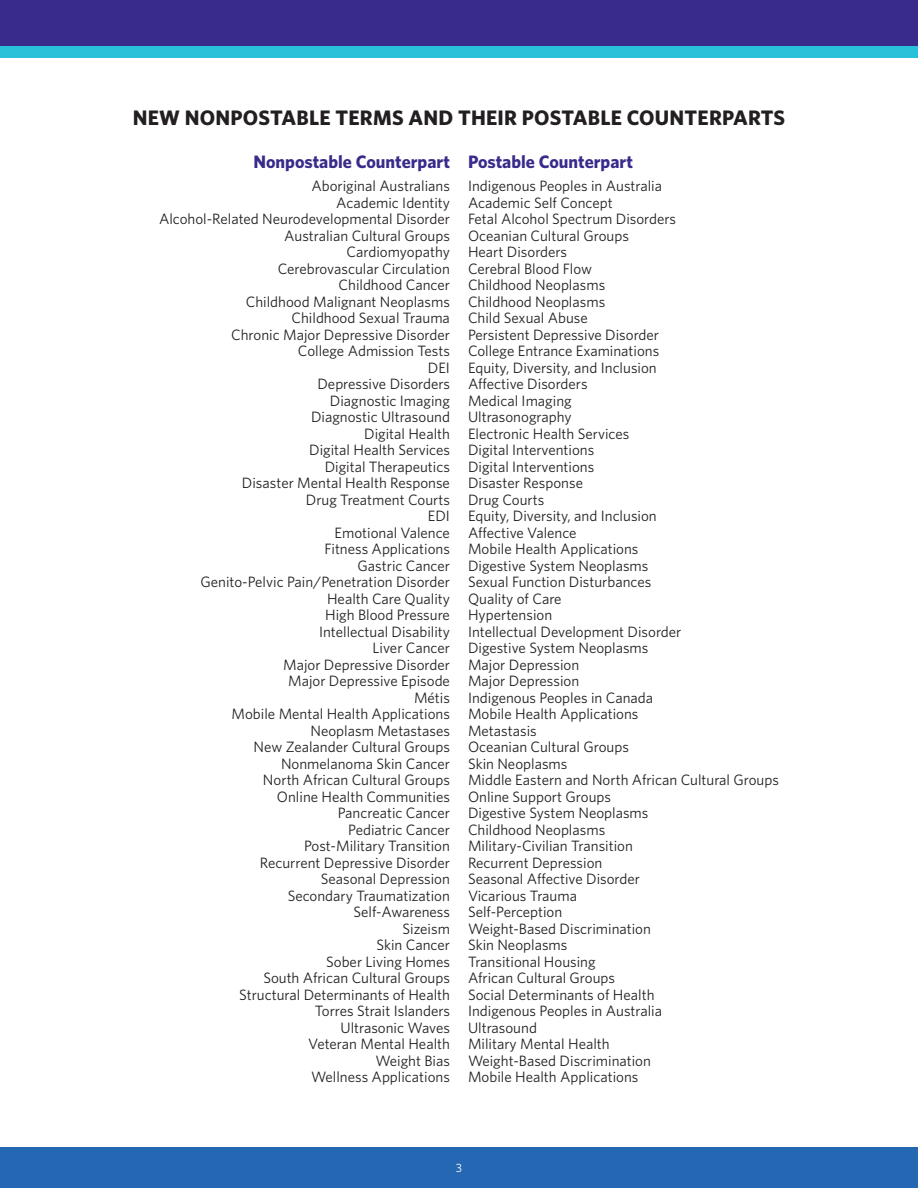
<style>
.page{position:relative;width:918px;height:1188px;background:#fff}
.page>*{position:absolute;margin:0;border:0;box-sizing:border-box;transform-origin:0 0}
.t1{font:700 21px "Whitney";letter-spacing:.01em;color:#231f20}
.H3-LEFT{font:700 18px "Whitney";color:#382b8b}
.Term-SMALLER{font:15px "Whitney";color:#231f20}
.t2{font:12px "Whitney";color:#fff}
</style>
<div class="page">
<div style="left:0;top:1148px;width:918px;height:40px;background:#2667b3"></div>
<div style="left:0;top:0;width:918px;height:46px;background:#382b8b"></div>
<div style="left:0;top:46px;width:918px;height:12px;background:#29c0da"></div>
<h2 class="t1" style="left:133px;top:103px;width:654px">NEW NONPOSTABLE TERMS AND THEIR POSTABLE COUNTERPARTS</h2>
<p class="H3-LEFT" style="left:253px;top:150px;width:198px">Nonpostable Counterpart</p>
<p class="Term-SMALLER" style="left:311px;top:176px;width:140px">Aboriginal Australians</p>
<p class="Term-SMALLER" style="left:336px;top:193px;width:115px">Academic Identity</p>
<p class="Term-SMALLER" style="left:159px;top:209px;width:292px">Alcohol-Related Neurodevelopmental Disorder</p>
<p class="Term-SMALLER" style="left:284px;top:226px;width:167px">Australian Cultural Groups</p>
<p class="Term-SMALLER" style="left:347px;top:242px;width:105px">Cardiomyopathy</p>
<p class="Term-SMALLER" style="left:278px;top:259px;width:174px">Cerebrovascular Circulation</p>
<p class="Term-SMALLER" style="left:339px;top:275px;width:113px">Childhood Cancer</p>
<p class="Term-SMALLER" style="left:246px;top:292px;width:206px">Childhood Malignant Neoplasms</p>
<p class="Term-SMALLER" style="left:292px;top:308px;width:160px">Childhood Sexual Trauma</p>
<p class="Term-SMALLER" style="left:231px;top:325px;width:220px">Chronic Major Depressive Disorder</p>
<p class="Term-SMALLER" style="left:298px;top:341px;width:154px">College Admission Tests</p>
<p class="Term-SMALLER" style="left:428px;top:358px;width:24px">DEI</p>
<p class="Term-SMALLER" style="left:317px;top:374px;width:134px">Depressive Disorders</p>
<p class="Term-SMALLER" style="left:330px;top:391px;width:122px">Diagnostic Imaging</p>
<p class="Term-SMALLER" style="left:311px;top:407px;width:140px">Diagnostic Ultrasound</p>
<p class="Term-SMALLER" style="left:364px;top:424px;width:87px">Digital Health</p>
<p class="Term-SMALLER" style="left:309px;top:440px;width:142px">Digital Health Services</p>
<p class="Term-SMALLER" style="left:325px;top:457px;width:127px">Digital Therapeutics</p>
<p class="Term-SMALLER" style="left:242px;top:473px;width:210px">Disaster Mental Health Response</p>
<p class="Term-SMALLER" style="left:306px;top:490px;width:146px">Drug Treatment Courts</p>
<p class="Term-SMALLER" style="left:428px;top:506px;width:24px">EDI</p>
<p class="Term-SMALLER" style="left:335px;top:523px;width:117px">Emotional Valence</p>
<p class="Term-SMALLER" style="left:325px;top:539px;width:127px">Fitness Applications</p>
<p class="Term-SMALLER" style="left:358px;top:556px;width:94px">Gastric Cancer</p>
<p class="Term-SMALLER" style="left:200px;top:572px;width:251px">Genito-Pelvic Pain/Penetration Disorder</p>
<p class="Term-SMALLER" style="left:327px;top:589px;width:124px">Health Care Quality</p>
<p class="Term-SMALLER" style="left:325px;top:605px;width:126px">High Blood Pressure</p>
<p class="Term-SMALLER" style="left:319px;top:622px;width:132px">Intellectual Disability</p>
<p class="Term-SMALLER" style="left:373px;top:638px;width:79px">Liver Cancer</p>
<p class="Term-SMALLER" style="left:283px;top:655px;width:168px">Major Depressive Disorder</p>
<p class="Term-SMALLER" style="left:288px;top:671px;width:163px">Major Depressive Episode</p>
<p class="Term-SMALLER" style="left:414px;top:688px;width:37px">Métis</p>
<p class="Term-SMALLER" style="left:232px;top:704px;width:220px">Mobile Mental Health Applications</p>
<p class="Term-SMALLER" style="left:311px;top:721px;width:141px">Neoplasm Metastases</p>
<p class="Term-SMALLER" style="left:254px;top:737px;width:198px">New Zealander Cultural Groups</p>
<p class="Term-SMALLER" style="left:281px;top:754px;width:170px">Nonmelanoma Skin Cancer</p>
<p class="Term-SMALLER" style="left:263px;top:770px;width:189px">North African Cultural Groups</p>
<p class="Term-SMALLER" style="left:277px;top:787px;width:175px">Online Health Communities</p>
<p class="Term-SMALLER" style="left:338px;top:803px;width:114px">Pancreatic Cancer</p>
<p class="Term-SMALLER" style="left:348px;top:820px;width:103px">Pediatric Cancer</p>
<p class="Term-SMALLER" style="left:304px;top:836px;width:147px">Post-Military Transition</p>
<p class="Term-SMALLER" style="left:260px;top:853px;width:192px">Recurrent Depressive Disorder</p>
<p class="Term-SMALLER" style="left:321px;top:869px;width:131px">Seasonal Depression</p>
<p class="Term-SMALLER" style="left:288px;top:886px;width:164px">Secondary Traumatization</p>
<p class="Term-SMALLER" style="left:354px;top:902px;width:98px">Self-Awareness</p>
<p class="Term-SMALLER" style="left:403px;top:919px;width:49px">Sizeism</p>
<p class="Term-SMALLER" style="left:376px;top:935px;width:75px">Skin Cancer</p>
<p class="Term-SMALLER" style="left:326px;top:952px;width:125px">Sober Living Homes</p>
<p class="Term-SMALLER" style="left:263px;top:968px;width:188px">South African Cultural Groups</p>
<p class="Term-SMALLER" style="left:239px;top:985px;width:212px">Structural Determinants of Health</p>
<p class="Term-SMALLER" style="left:315px;top:1001px;width:137px">Torres Strait Islanders</p>
<p class="Term-SMALLER" style="left:340px;top:1018px;width:111px">Ultrasonic Waves</p>
<p class="Term-SMALLER" style="left:308px;top:1034px;width:143px">Veteran Mental Health</p>
<p class="Term-SMALLER" style="left:375px;top:1051px;width:76px">Weight Bias</p>
<p class="Term-SMALLER" style="left:311px;top:1067px;width:140px">Wellness Applications</p>
<p class="H3-LEFT" style="left:468px;top:150px;width:167px">Postable Counterpart</p>
<p class="Term-SMALLER" style="left:468px;top:176px;width:196px">Indigenous Peoples in Australia</p>
<p class="Term-SMALLER" style="left:468px;top:193px;width:146px">Academic Self Concept</p>
<p class="Term-SMALLER" style="left:468px;top:209px;width:210px">Fetal Alcohol Spectrum Disorders</p>
<p class="Term-SMALLER" style="left:468px;top:226px;width:162px">Oceanian Cultural Groups</p>
<p class="Term-SMALLER" style="left:468px;top:242px;width:101px">Heart Disorders</p>
<p class="Term-SMALLER" style="left:468px;top:259px;width:125px">Cerebral Blood Flow</p>
<p class="Term-SMALLER" style="left:468px;top:275px;width:139px">Childhood Neoplasms</p>
<p class="Term-SMALLER" style="left:468px;top:292px;width:139px">Childhood Neoplasms</p>
<p class="Term-SMALLER" style="left:468px;top:308px;width:121px">Child Sexual Abuse</p>
<p class="Term-SMALLER" style="left:468px;top:325px;width:193px">Persistent Depressive Disorder</p>
<p class="Term-SMALLER" style="left:468px;top:341px;width:193px">College Entrance Examinations</p>
<p class="Term-SMALLER" style="left:468px;top:358px;width:190px">Equity, Diversity, and Inclusion</p>
<p class="Term-SMALLER" style="left:468px;top:374px;width:121px">Affective Disorders</p>
<p class="Term-SMALLER" style="left:468px;top:391px;width:105px">Medical Imaging</p>
<p class="Term-SMALLER" style="left:468px;top:407px;width:105px">Ultrasonography</p>
<p class="Term-SMALLER" style="left:468px;top:424px;width:163px">Electronic Health Services</p>
<p class="Term-SMALLER" style="left:468px;top:440px;width:128px">Digital Interventions</p>
<p class="Term-SMALLER" style="left:468px;top:457px;width:128px">Digital Interventions</p>
<p class="Term-SMALLER" style="left:468px;top:473px;width:117px">Disaster Response</p>
<p class="Term-SMALLER" style="left:468px;top:490px;width:78px">Drug Courts</p>
<p class="Term-SMALLER" style="left:468px;top:506px;width:190px">Equity, Diversity, and Inclusion</p>
<p class="Term-SMALLER" style="left:468px;top:523px;width:110px">Affective Valence</p>
<p class="Term-SMALLER" style="left:468px;top:539px;width:172px">Mobile Health Applications</p>
<p class="Term-SMALLER" style="left:468px;top:556px;width:182px">Digestive System Neoplasms</p>
<p class="Term-SMALLER" style="left:468px;top:572px;width:185px">Sexual Function Disturbances</p>
<p class="Term-SMALLER" style="left:468px;top:589px;width:95px">Quality of Care</p>
<p class="Term-SMALLER" style="left:468px;top:605px;width:86px">Hypertension</p>
<p class="Term-SMALLER" style="left:468px;top:622px;width:215px">Intellectual Development Disorder</p>
<p class="Term-SMALLER" style="left:468px;top:638px;width:182px">Digestive System Neoplasms</p>
<p class="Term-SMALLER" style="left:468px;top:655px;width:113px">Major Depression</p>
<p class="Term-SMALLER" style="left:468px;top:671px;width:113px">Major Depression</p>
<p class="Term-SMALLER" style="left:468px;top:688px;width:187px">Indigenous Peoples in Canada</p>
<p class="Term-SMALLER" style="left:468px;top:704px;width:172px">Mobile Health Applications</p>
<p class="Term-SMALLER" style="left:468px;top:721px;width:70px">Metastasis</p>
<p class="Term-SMALLER" style="left:468px;top:737px;width:162px">Oceanian Cultural Groups</p>
<p class="Term-SMALLER" style="left:468px;top:754px;width:101px">Skin Neoplasms</p>
<p class="Term-SMALLER" style="left:468px;top:770px;width:313px">Middle Eastern and North African Cultural Groups</p>
<p class="Term-SMALLER" style="left:468px;top:787px;width:145px">Online Support Groups</p>
<p class="Term-SMALLER" style="left:468px;top:803px;width:182px">Digestive System Neoplasms</p>
<p class="Term-SMALLER" style="left:468px;top:820px;width:139px">Childhood Neoplasms</p>
<p class="Term-SMALLER" style="left:468px;top:836px;width:166px">Military-Civilian Transition</p>
<p class="Term-SMALLER" style="left:468px;top:853px;width:136px">Recurrent Depression</p>
<p class="Term-SMALLER" style="left:468px;top:869px;width:174px">Seasonal Affective Disorder</p>
<p class="Term-SMALLER" style="left:468px;top:886px;width:111px">Vicarious Trauma</p>
<p class="Term-SMALLER" style="left:468px;top:902px;width:96px">Self-Perception</p>
<p class="Term-SMALLER" style="left:468px;top:919px;width:185px">Weight-Based Discrimination</p>
<p class="Term-SMALLER" style="left:468px;top:935px;width:101px">Skin Neoplasms</p>
<p class="Term-SMALLER" style="left:468px;top:952px;width:129px">Transitional Housing</p>
<p class="Term-SMALLER" style="left:468px;top:968px;width:149px">African Cultural Groups</p>
<p class="Term-SMALLER" style="left:468px;top:985px;width:188px">Social Determinants of Health</p>
<p class="Term-SMALLER" style="left:468px;top:1001px;width:196px">Indigenous Peoples in Australia</p>
<p class="Term-SMALLER" style="left:468px;top:1018px;width:70px">Ultrasound</p>
<p class="Term-SMALLER" style="left:468px;top:1034px;width:143px">Military Mental Health</p>
<p class="Term-SMALLER" style="left:468px;top:1051px;width:185px">Weight-Based Discrimination</p>
<p class="Term-SMALLER" style="left:468px;top:1067px;width:172px">Mobile Health Applications</p>
<p class="t2" style="left:456px;top:1160px;width:8px">3</p>
</div>
